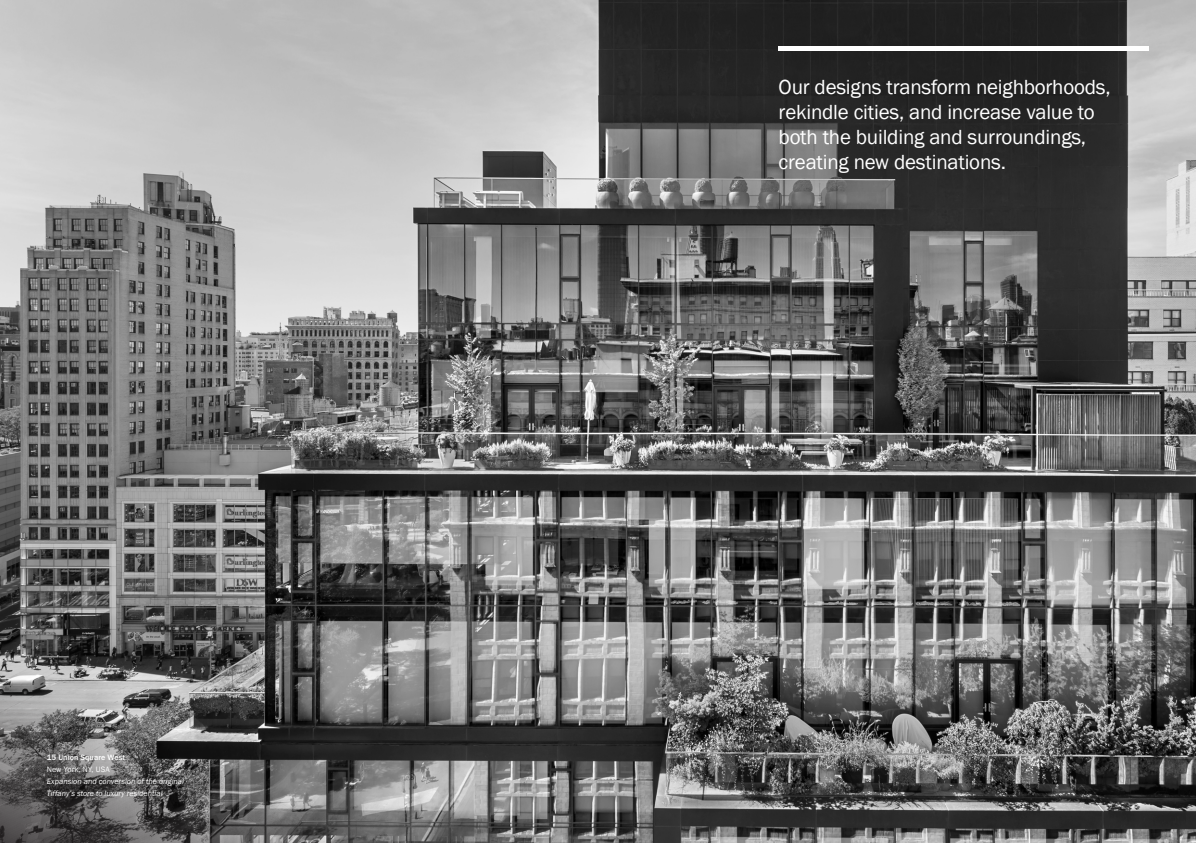
<style>
.page{position:relative;width:1196px;height:843px;background:#fff}
.page>*{position:absolute;margin:0;border:0;box-sizing:border-box;transform-origin:0 0}
.t1{font:21px/25px "Franklin Gothic";letter-spacing:-.01em;color:#fff}
.t2{font:italic 8px/12px "Franklin Gothic";color:#fff}
.t3{font:500 8px "Franklin Gothic";letter-spacing:.01em;color:#fff}
.s1{font-style:normal}
</style>
<div class="page">
<img style="left:0;top:0;width:1195px;height:842px">
<hr style="left:778px;top:47px;width:370px;height:4px;background:#fff">
<svg style="left:0;top:439px;width:508px;height:403px;background:#676767"></svg>
<p class="t3" style="left:47px;top:752px;width:80px">15 Union Square West</p>
<p class="t2" style="left:47px;top:763px;width:139px"><span class="s1">New York, NY, USA<br></span>Expansion and conversion of the original<br>Tiffany’s store to luxury residential</p>
<p class="t1" style="left:778px;top:75px;width:333px">Our designs transform neighborhoods, rekindle cities, and increase value to both the building and surroundings, creating new destinations.</p>
</div>
